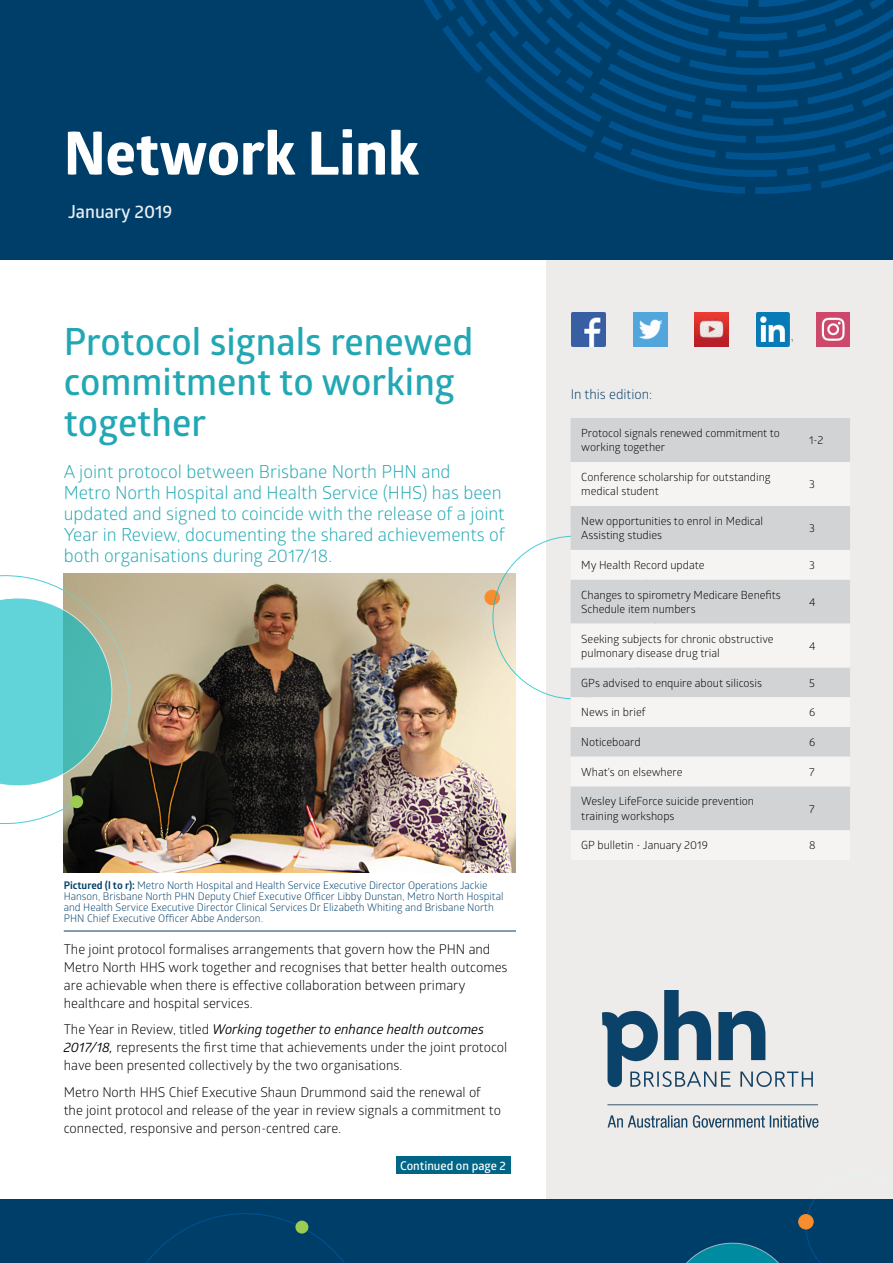
<style>
.page{position:relative;width:893px;height:1263px;background:#fff}
.page>*{position:absolute;margin:0;border:0;box-sizing:border-box;transform-origin:0 0}
.t1{font:700 60px "Globerx";color:#fff}
.t2{font:600 37.5px/40.5px "Glober";color:#22a8b4}
.t3{font:18px/21px "Glober";color:#22a8b4}
.t4{font:600 18px "Glober";color:#fff}
.t5{font:13.5px/18px "Glober";color:#000}
.t6{font:13.5px "Glober";color:#003e6a}
.t7{font:600 12px "Glober";color:#fff}
.t8{font:11.25px/14.2px "Glober";color:#000}
.t9{font:10.5px/11.2px "Glober";color:#003e6a}
.s1{font-weight:700}
.s2{font-style:italic}
</style>
<div class="page">
<div style="left:546px;top:257px;width:347px;height:944px;background:#eeeceb"></div>
<div style="left:0;top:1199px;width:893px;height:64px;background:#003e6a"></div>
<svg style="left:146px;top:1213px;width:199px;height:50px"></svg>
<div style="left:295px;top:1220px;width:13px;height:14px;background:#9bcb50;border-radius:50%"></div>
<svg style="left:686px;top:1174px;width:207px;height:89px"></svg>
<img style="left:602px;top:991px;width:216px;height:137px">
<div style="left:799px;top:1214px;width:14px;height:15px;background:#f78d2d;border-radius:50%"></div>
<div style="left:798px;top:1214px;width:15px;height:15px;border:1px solid #f78d2d;border-radius:50%"></div>
<div style="left:396px;top:1156px;width:114px;height:18px;background:#006586"></div>
<div style="left:0;top:0;width:893px;height:260px;background:#003e6a"></div>
<svg style="left:424px;top:0;width:469px;height:194px"></svg>
<img style="left:571px;top:313px;width:34px;height:34px">
<img style="left:756px;top:313px;width:36px;height:34px">
<img style="left:633px;top:313px;width:34px;height:34px">
<img style="left:694px;top:313px;width:34px;height:34px">
<img style="left:64px;top:574px;width:452px;height:299px">
<svg style="left:0;top:574px;width:131px;height:251px;background:#7fb8b1"></svg>
<div style="left:485px;top:590px;width:15px;height:15px;background:#f78d2d;border-radius:50%"></div>
<div style="left:485px;top:590px;width:15px;height:15px;border:1px solid #f78d2d;border-radius:50%"></div>
<svg style="left:492px;top:535px;width:79px;height:165px"></svg>
<div style="left:571px;top:418px;width:279px;height:44px;background:#d1d3d4"></div>
<svg style="left:571px;top:506px;width:279px;height:324px;fill:#d1d3d4"></svg>
<div style="left:70px;top:795px;width:13px;height:13px;background:#9bcb50;border-radius:50%"></div>
<hr style="left:64px;top:931px;width:452px;height:1px;background:#003e6a">
<img style="left:817px;top:313px;width:33px;height:34px">
<h1 class="t1" style="left:64px;top:110px;width:357px">Network Link</h1>
<h3 class="t4" style="left:68px;top:199px;width:106px">January 2019</h3>
<h2 class="t2" style="left:64px;top:320px;width:411px">Protocol signals renewed commitment to working together</h2>
<p class="t3" style="left:64px;top:460px;width:443px">A joint protocol between Brisbane North PHN and<br>Metro North Hospital and Health Service (HHS) has been updated and signed to coincide with the release of a joint Year in Review, documenting the shared achievements of both organisations during 2017/18.</p>
<p class="t9" style="left:64px;top:879px;width:441px"><span class="s1">Pictured (l to r):</span> Metro North Hospital and Health Service Executive Director Operations Jackie Hanson, Brisbane North PHN Deputy Chief Executive Officer Libby Dunstan, Metro North Hospital and Health Service Executive Director Clinical Services Dr Elizabeth Whiting and Brisbane North PHN Chief Executive Officer Abbe Anderson.</p>
<p class="t5" style="left:64px;top:939px;width:445px">The joint protocol formalises arrangements that govern how the PHN and Metro North HHS work together and recognises that better health outcomes are achievable when there is effective collaboration between primary healthcare and hospital services.</p>
<p class="t5" style="left:64px;top:1020px;width:445px">The Year in Review, titled <span class="s2">Working together to enhance health outcomes<br>2017/18,</span> represents the first time that achievements under the joint protocol have been presented collectively by the two organisations.</p>
<p class="t5" style="left:64px;top:1082px;width:439px">Metro North HHS Chief Executive Shaun Drummond said the renewal of the joint protocol and release of the year in review signals a commitment to connected, responsive and person-centred care.</p>
<p class="t7" style="left:400px;top:1157px;width:107px">Continued on page 2</p>
<p class="t6" style="left:571px;top:385px;width:83px">In this edition:</p>
<p class="t8" style="left:581px;top:425px;width:200px">Protocol signals renewed commitment to working together</p>
<p class="t8" style="left:809px;top:433px;width:16px">1-2</p>
<p class="t8" style="left:581px;top:469px;width:191px">Conference scholarship for outstanding medical student</p>
<p class="t8" style="left:809px;top:477px;width:7px">3</p>
<p class="t8" style="left:581px;top:513px;width:183px">New opportunities to enrol in Medical<br>Assisting studies</p>
<p class="t8" style="left:809px;top:520px;width:7px">3</p>
<p class="t8" style="left:581px;top:557px;width:125px">My Health Record update</p>
<p class="t8" style="left:809px;top:557px;width:7px">3</p>
<p class="t8" style="left:581px;top:587px;width:201px">Changes to spirometry Medicare Benefits<br>Schedule item numbers</p>
<p class="t8" style="left:809px;top:594px;width:8px">4</p>
<p class="t8" style="left:581px;top:631px;width:194px">Seeking subjects for chronic obstructive pulmonary disease drug trial</p>
<p class="t8" style="left:809px;top:638px;width:8px">4</p>
<p class="t8" style="left:581px;top:675px;width:182px">GPs advised to enquire about silicosis</p>
<p class="t8" style="left:809px;top:675px;width:7px">5</p>
<p class="t8" style="left:581px;top:705px;width:66px">News in brief</p>
<p class="t8" style="left:809px;top:705px;width:8px">6</p>
<p class="t8" style="left:581px;top:734px;width:61px">Noticeboard</p>
<p class="t8" style="left:809px;top:734px;width:8px">6</p>
<p class="t8" style="left:581px;top:764px;width:103px">What's on elsewhere</p>
<p class="t8" style="left:809px;top:764px;width:7px">7</p>
<p class="t8" style="left:581px;top:794px;width:174px">Wesley LifeForce suicide prevention training workshops</p>
<p class="t8" style="left:809px;top:801px;width:7px">7</p>
<p class="t8" style="left:581px;top:838px;width:128px">GP bulletin - January 2019</p>
<p class="t8" style="left:809px;top:838px;width:8px">8</p>
</div>
